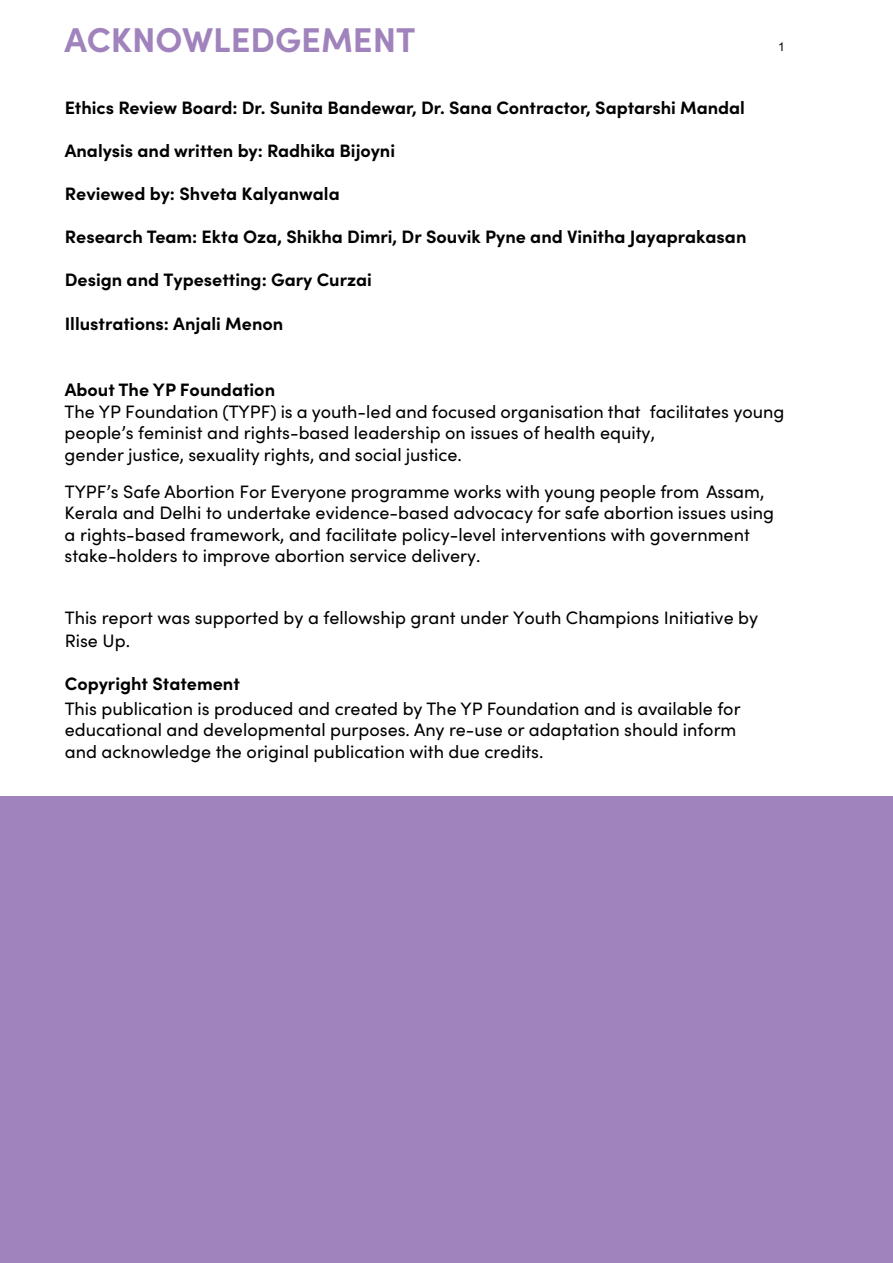
<style>
.page{position:relative;width:893px;height:1263px;background:#fff}
.page>*{position:absolute;margin:0;border:0;box-sizing:border-box;transform-origin:0 0}
.t1{font:700 34.5px "Sofia Pro";color:#a083bc}
.t2{font:18px/21.6px "Sofia Pro";color:#000}
.t3{font:700 18px "Sofia Pro";color:#000}
.t4{font:12px "Arial";color:#000}
</style>
<div class="page">
<div style="left:0;top:796px;width:893px;height:467px;background:#a083bc"></div>
<h1 class="t1" style="left:65px;top:14px;width:352px">ACKNOWLEDGEMENT</h1>
<p class="t3" style="left:65px;top:94px;width:682px">Ethics Review Board: Dr. Sunita Bandewar, Dr. Sana Contractor, Saptarshi Mandal</p>
<p class="t3" style="left:65px;top:137px;width:332px">Analysis and written by: Radhika Bijoyni</p>
<p class="t3" style="left:65px;top:180px;width:276px">Reviewed by: Shveta Kalyanwala</p>
<p class="t3" style="left:65px;top:223px;width:683px">Research Team: Ekta Oza, Shikha Dimri, Dr Souvik Pyne and Vinitha Jayaprakasan</p>
<p class="t3" style="left:65px;top:269px;width:309px">Design and Typesetting: Gary Curzai</p>
<p class="t3" style="left:65px;top:313px;width:220px">Illustrations: Anjali Menon</p>
<p class="t4" style="left:778px;top:39px;width:8px">1</p>
<p class="t3" style="left:65px;top:376px;width:212px">About The YP Foundation</p>
<p class="t2" style="left:65px;top:400px;width:721px">The YP Foundation (TYPF) is a youth-led and focused organisation that facilitates young people’s feminist and rights-based leadership on issues of health equity,<br>gender justice, sexuality rights, and social justice.</p>
<p class="t2" style="left:65px;top:479px;width:711px">TYPF’s Safe Abortion For Everyone programme works with young people from Assam, Kerala and Delhi to undertake evidence-based advocacy for safe abortion issues using a rights-based framework, and facilitate policy-level interventions with government stake-holders to improve abortion service delivery.</p>
<p class="t2" style="left:65px;top:606px;width:695px;line-height:23px">This report was supported by a fellowship grant under Youth Champions Initiative by<br>Rise Up.</p>
<p class="t3" style="left:65px;top:670px;width:177px">Copyright Statement</p>
<p class="t2" style="left:65px;top:696px;width:677px">This publication is produced and created by The YP Foundation and is available for educational and developmental purposes. Any re-use or adaptation should inform and acknowledge the original publication with due credits.</p>
</div>
